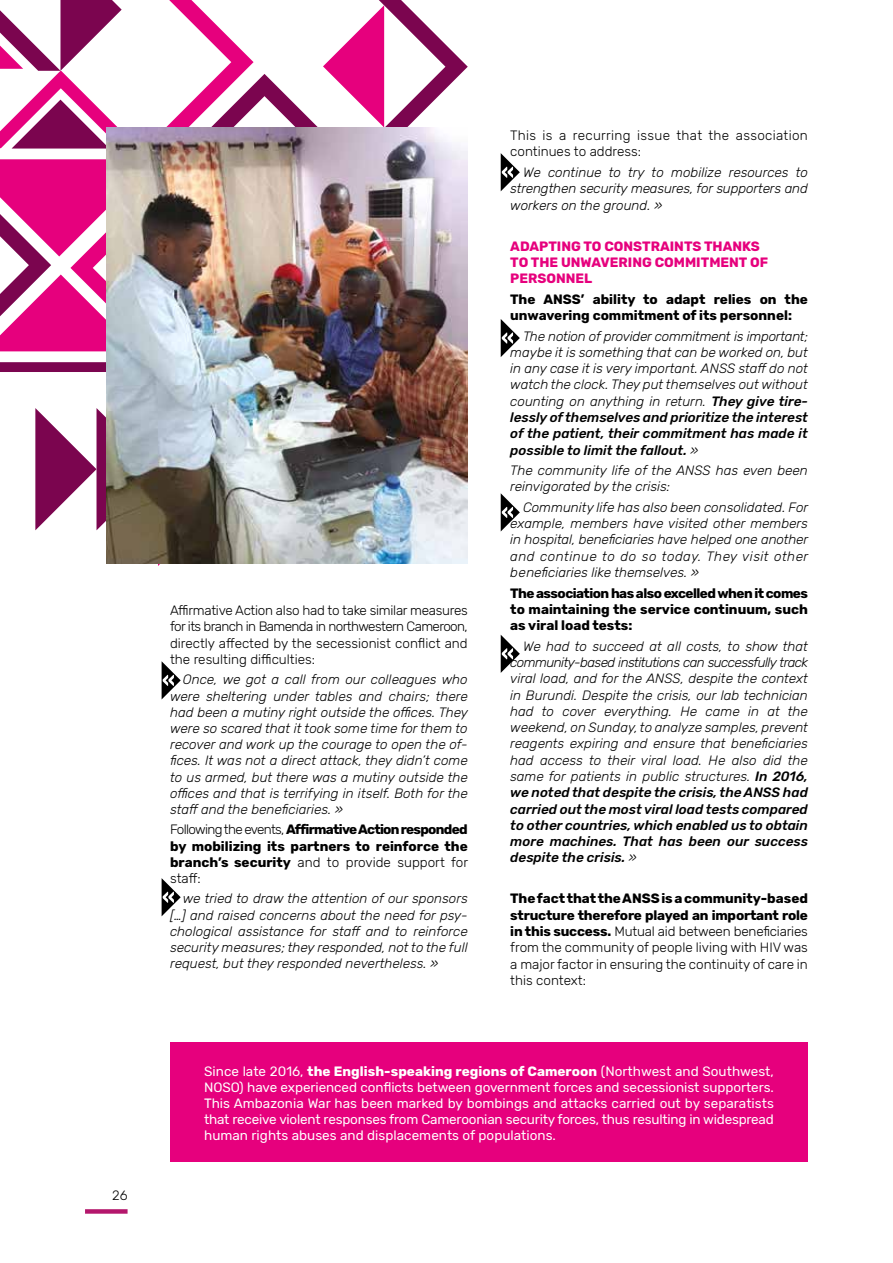
<style>
.page{position:relative;width:893px;height:1263px;background:#fff}
.page>*{position:absolute;margin:0;border:0;box-sizing:border-box;transform-origin:0 0}
.t1{font:italic 300 13.5px/16.4px "Rubik";color:#000;text-align:justify}
.t2{font:300 13.5px/16.4px "Rubik";color:#000;text-align:justify}
.t3{font:13.5px/16.2px "Rubik";letter-spacing:.005em;color:#fff;text-align:justify}
.t4{font:700 13.5px/16.2px "Rubik";color:#000;text-align:justify}
.t5{font:700 13.5px/16.4px "Rubik";color:#e6007d}
.t6{font:300 13.5px/16.4px "Rubik";letter-spacing:.025em;color:#000}
.s1{font-weight:300}
.s2{font-weight:500}
.s3{font-weight:700}
</style>
<div class="page">
<div style="left:85px;top:1209px;width:43px;height:5px;background:#b4176c"></div>
<svg style="left:0;top:0;width:468px;height:566px"></svg>
<img style="left:106px;top:128px;width:362px;height:435px">
<div style="left:170px;top:1042px;width:638px;height:120px;background:#e6007d"></div>
<svg style="left:162px;top:661px;width:19px;height:38px"></svg>
<svg style="left:162px;top:878px;width:19px;height:38px"></svg>
<svg style="left:501px;top:319px;width:19px;height:38px"></svg>
<svg style="left:501px;top:153px;width:19px;height:38px"></svg>
<svg style="left:501px;top:493px;width:19px;height:38px"></svg>
<svg style="left:501px;top:635px;width:19px;height:38px"></svg>
<p class="t2" style="left:112px;top:1188px;width:17px">26</p>
<p class="t2" style="left:170px;top:603px;width:299px">Affirmative Action also had to take similar measures for its branch in Bamenda in northwestern Cameroon, directly affected by the secessionist conflict and the resulting difficulties:</p>
<p class="t1" style="left:170px;top:672px;width:299px;text-indent:13px">Once, we got a call from our colleagues who were sheltering under tables and chairs; there had been a mutiny right outside the offices. They were so scared that it took some time for them to recover and work up the courage to open the of&shy;fices. It was not a direct attack, they didn’t come to us armed, but there was a mutiny outside the offices and that is terrifying in itself. Both for the staff and the beneficiaries. »</p>
<p class="t4" style="left:170px;top:822px;width:299px"><span class="s1">Following the events,</span> Affirmative Action responded by mobilizing its partners to reinforce the branch’s security <span class="s1">and to provide support for staff:</span></p>
<p class="t1" style="left:170px;top:891px;width:299px;text-indent:13px">we tried to draw the attention of our sponsors […] and raised concerns about the need for psy&shy;chological assistance for staff and to reinforce security measures; they responded, not to the full request, but they responded nevertheless. »</p>
<p class="t6" style="left:510px;top:128px;width:299px">This is a recurring issue that the association continues to address:</p>
<p class="t1" style="left:510px;top:165px;width:299px;text-indent:13px">We continue to try to mobilize resources to strengthen security measures, for supporters and workers on the ground. »</p>
<p class="t5" style="left:510px;top:238px;width:259px">ADAPTING TO CONSTRAINTS THANKS<br>TO THE UNWAVERING COMMITMENT OF<br>PERSONNEL</p>
<p class="t4" style="left:510px;top:291px;width:299px">The ANSS’ ability to adapt relies on the unwavering commitment of its personnel:</p>
<p class="t1" style="left:510px;top:328px;width:299px;text-indent:13px">The notion of provider commitment is important; maybe it is something that can be worked on, but in any case it is very important. ANSS staff do not watch the clock. They put themselves out without counting on anything in return. <span class="s2">They give tire&shy;lessly of themselves and prioritize the interest of the patient, their commitment has made it possible to limit the fallout.</span> »</p>
<p class="t1" style="left:510px;top:463px;width:299px">The community life of the ANSS has even been reinvigorated by the crisis:</p>
<p class="t1" style="left:510px;top:499px;width:299px;text-indent:13px">Community life has also been consolidated. For example, members have visited other members in hospital, beneficiaries have helped one another and continue to do so today. They visit other beneficiaries like themselves. »</p>
<p class="t4" style="left:510px;top:585px;width:299px">The association has also excelled when it comes to maintaining the service continuum, such as viral load tests:</p>
<p class="t1" style="left:510px;top:638px;width:299px;text-indent:13px">We had to succeed at all costs, to show that community-based institutions can successfully track viral load, and for the ANSS, despite the context in Burundi. Despite the crisis, our lab technician had to cover everything. He came in at the weekend, on Sunday, to analyze samples, prevent reagents expiring and ensure that beneficiaries had access to their viral load. He also did the same for patients in public structures. <span class="s2">In 2016, we noted that despite the crisis, the ANSS had carried out the most viral load tests compared to other countries, which enabled us to obtain more machines. That has been our success despite the crisis.</span> »</p>
<p class="t2" style="left:510px;top:891px;width:299px"><span class="s3">The fact that the ANSS is a community-based structure therefore played an important role in this success.</span> Mutual aid between beneficiaries from the community of people living with HIV was a major factor in ensuring the continuity of care in this context:</p>
<p class="t3" style="left:204px;top:1063px;width:571px">Since late 2016, <span class="s3">the English-speaking regions of Cameroon</span> (Northwest and Southwest, NOSO) have experienced conflicts between government forces and secessionist supporters.<br>This Ambazonia War has been marked by bombings and attacks carried out by separatists that receive violent responses from Cameroonian security forces, thus resulting in widespread human rights abuses and displacements of populations.</p>
</div>
